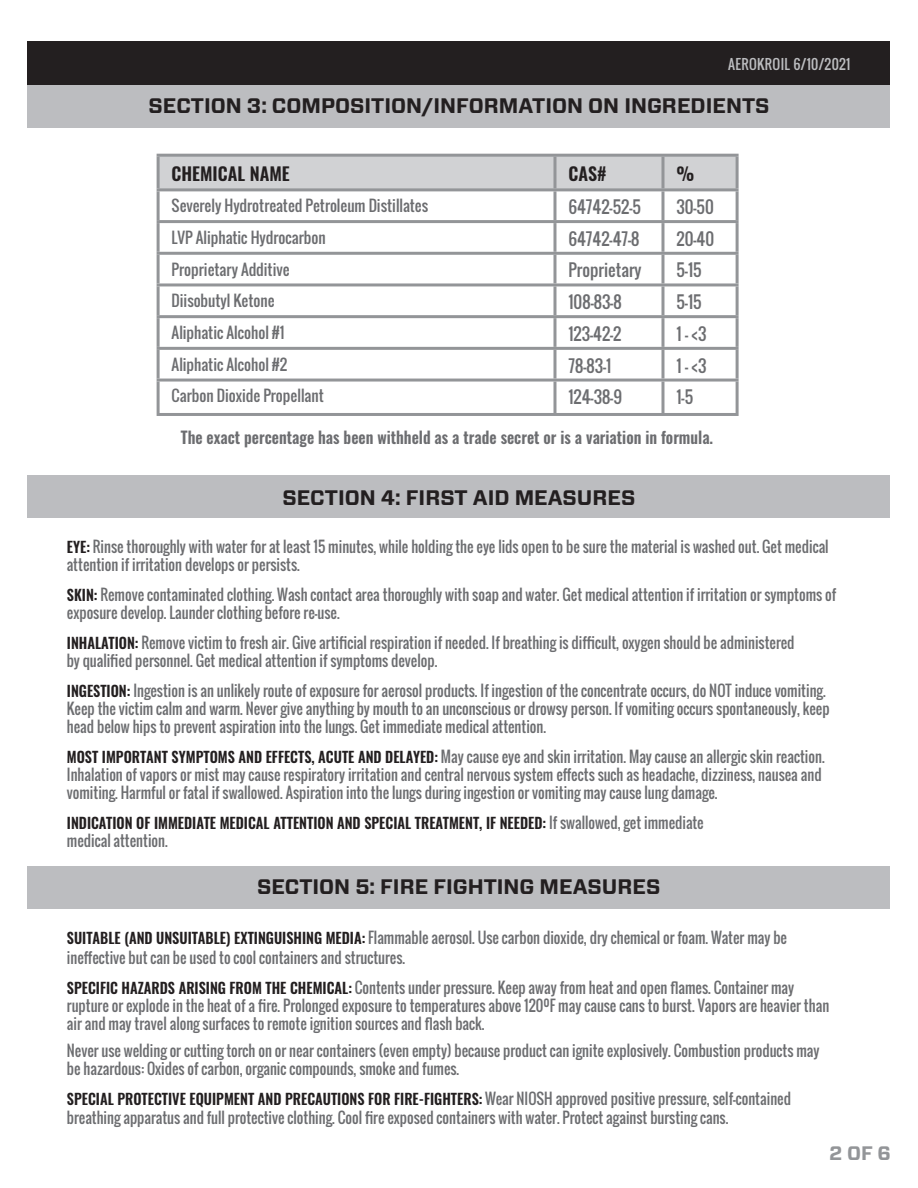
<style>
.page{position:relative;width:918px;height:1188px;background:#fff}
.page>*{position:absolute;margin:0;border:0;box-sizing:border-box;transform-origin:0 0}
.t1{font:700 21px "Vitesse Sans";color:#231f20}
.t2{font:700 19.5px "Vitesse Sans";color:#939598}
.Default{font:600 18px "Oswald";color:#231f20}
.Default-2{font:16.5px "Oswald";color:#6c6d70}
.t3{font:600 16.5px "Oswald";color:#6c6d70;scale:.95 1}
.Default-3{font:15px/18px "Oswald";color:#6c6d70;scale:.95 1}
.Default-4{font:15px "Oswald";color:#6c6d70}
.t4{font:600 15px/18px "Oswald";color:#231f20;scale:.95 1}
.t5{font:13.5px "Oswald";letter-spacing:.025em;color:#bcbdc0}
.s1{font-weight:600;color:#231f20}
.s2{font-weight:400;color:#6c6d70}
</style>
<div class="page">
<div style="left:28px;top:41px;width:862px;height:44px;background:#231f20"></div>
<div style="left:28px;top:85px;width:862px;height:42px;background:#bcbdc0"></div>
<div style="left:28px;top:476px;width:862px;height:42px;background:#bcbdc0"></div>
<div style="left:160px;top:157px;width:576px;height:31px;background:#d1d2d4"></div>
<hr style="left:157px;top:191px;width:3px;height:29px;background:#939598">
<hr style="left:553px;top:191px;width:3px;height:29px;background:#939598">
<hr style="left:661px;top:191px;width:3px;height:29px;background:#939598">
<hr style="left:736px;top:191px;width:3px;height:29px;background:#939598">
<hr style="left:157px;top:220px;width:398px;height:3px;background:#939598">
<hr style="left:157px;top:223px;width:3px;height:29px;background:#939598">
<hr style="left:555px;top:220px;width:108px;height:3px;background:#939598">
<hr style="left:553px;top:223px;width:3px;height:29px;background:#939598">
<hr style="left:663px;top:220px;width:76px;height:3px;background:#939598">
<hr style="left:661px;top:223px;width:3px;height:29px;background:#939598">
<hr style="left:736px;top:223px;width:3px;height:29px;background:#939598">
<hr style="left:157px;top:252px;width:398px;height:3px;background:#939598">
<hr style="left:157px;top:255px;width:3px;height:28px;background:#939598">
<hr style="left:555px;top:252px;width:108px;height:3px;background:#939598">
<hr style="left:553px;top:255px;width:3px;height:28px;background:#939598">
<hr style="left:663px;top:252px;width:76px;height:3px;background:#939598">
<hr style="left:661px;top:255px;width:3px;height:28px;background:#939598">
<hr style="left:736px;top:255px;width:3px;height:28px;background:#939598">
<hr style="left:157px;top:283px;width:398px;height:3px;background:#939598">
<hr style="left:157px;top:286px;width:3px;height:29px;background:#939598">
<hr style="left:555px;top:283px;width:108px;height:3px;background:#939598">
<hr style="left:553px;top:286px;width:3px;height:29px;background:#939598">
<hr style="left:663px;top:283px;width:76px;height:3px;background:#939598">
<hr style="left:661px;top:286px;width:3px;height:29px;background:#939598">
<hr style="left:736px;top:286px;width:3px;height:29px;background:#939598">
<hr style="left:157px;top:315px;width:398px;height:3px;background:#939598">
<hr style="left:157px;top:318px;width:3px;height:29px;background:#939598">
<hr style="left:555px;top:315px;width:108px;height:3px;background:#939598">
<hr style="left:553px;top:318px;width:3px;height:29px;background:#939598">
<hr style="left:663px;top:315px;width:76px;height:3px;background:#939598">
<hr style="left:661px;top:318px;width:3px;height:29px;background:#939598">
<hr style="left:736px;top:318px;width:3px;height:29px;background:#939598">
<hr style="left:157px;top:347px;width:398px;height:3px;background:#939598">
<hr style="left:157px;top:350px;width:3px;height:29px;background:#939598">
<hr style="left:555px;top:347px;width:108px;height:3px;background:#939598">
<hr style="left:553px;top:350px;width:3px;height:29px;background:#939598">
<hr style="left:663px;top:347px;width:76px;height:3px;background:#939598">
<hr style="left:661px;top:350px;width:3px;height:29px;background:#939598">
<hr style="left:736px;top:350px;width:3px;height:29px;background:#939598">
<hr style="left:157px;top:379px;width:398px;height:3px;background:#939598">
<hr style="left:157px;top:382px;width:3px;height:31px;background:#939598">
<hr style="left:555px;top:379px;width:108px;height:3px;background:#939598">
<hr style="left:553px;top:382px;width:3px;height:31px;background:#939598">
<hr style="left:663px;top:379px;width:76px;height:3px;background:#939598">
<hr style="left:661px;top:382px;width:3px;height:31px;background:#939598">
<hr style="left:736px;top:382px;width:3px;height:31px;background:#939598">
<hr style="left:157px;top:413px;width:398px;height:3px;background:#939598">
<hr style="left:555px;top:413px;width:108px;height:3px;background:#939598">
<hr style="left:663px;top:413px;width:76px;height:3px;background:#939598">
<hr style="left:157px;top:154px;width:398px;height:3px;background:#939598">
<hr style="left:157px;top:157px;width:3px;height:31px;background:#939598">
<hr style="left:555px;top:154px;width:108px;height:3px;background:#939598">
<hr style="left:553px;top:157px;width:3px;height:31px;background:#939598">
<hr style="left:663px;top:154px;width:76px;height:3px;background:#939598">
<hr style="left:661px;top:157px;width:3px;height:31px;background:#939598">
<hr style="left:736px;top:157px;width:3px;height:31px;background:#939598">
<hr style="left:157px;top:188px;width:398px;height:3px;background:#939598">
<hr style="left:555px;top:188px;width:108px;height:3px;background:#939598">
<hr style="left:663px;top:188px;width:76px;height:3px;background:#939598">
<div style="left:28px;top:866px;width:862px;height:42px;background:#bcbdc0"></div>
<p class="t5" style="left:728px;top:54px;width:124px">AEROKROIL 6/10/2021</p>
<p class="t1" style="left:149px;top:92px;width:622px">SECTION 3: COMPOSITION/INFORMATION ON INGREDIENTS</p>
<p class="Default" style="left:172px;top:161px;width:120px">CHEMICAL NAME</p>
<p class="Default" style="left:568px;top:161px;width:40px">CAS#</p>
<p class="Default" style="left:676px;top:161px;width:19px">%</p>
<p class="Default-4" style="left:172px;top:195px;width:258px">Severely Hydrotreated Petroleum Distillates</p>
<p class="Default-2" style="left:568px;top:195px;width:74px">64742-52-5</p>
<p class="Default-2" style="left:676px;top:195px;width:39px">30-50</p>
<p class="Default-4" style="left:172px;top:226px;width:156px">LVP Aliphatic Hydrocarbon</p>
<p class="Default-2" style="left:568px;top:226px;width:72px">64742-47-8</p>
<p class="Default-2" style="left:676px;top:226px;width:39px">20-40</p>
<p class="Default-4" style="left:172px;top:258px;width:120px">Proprietary Additive</p>
<p class="Default-2" style="left:568px;top:258px;width:75px">Proprietary</p>
<p class="Default-2" style="left:676px;top:258px;width:27px">5-15</p>
<p class="Default-4" style="left:172px;top:290px;width:105px">Diisobutyl Ketone</p>
<p class="Default-2" style="left:568px;top:290px;width:55px">108-83-8</p>
<p class="Default-2" style="left:676px;top:290px;width:27px">5-15</p>
<p class="Default-4" style="left:172px;top:321px;width:115px">Aliphatic Alcohol #1</p>
<p class="Default-2" style="left:568px;top:321px;width:55px">123-42-2</p>
<p class="Default-2" style="left:676px;top:321px;width:31px">1 – &lt;3</p>
<p class="Default-4" style="left:172px;top:353px;width:117px">Aliphatic Alcohol #2</p>
<p class="Default-2" style="left:568px;top:353px;width:44px">78-83-1</p>
<p class="Default-2" style="left:676px;top:353px;width:31px">1 – &lt;3</p>
<p class="Default-4" style="left:172px;top:385px;width:154px">Carbon Dioxide Propellant</p>
<p class="Default-2" style="left:568px;top:385px;width:55px">124-38-9</p>
<p class="Default-2" style="left:676px;top:385px;width:18px">1-5</p>
<p class="t3" style="left:181px;top:426px;width:562px">The exact percentage has been withheld as a trade secret or is a variation in formula.</p>
<p class="t1" style="left:283px;top:484px;width:354px">SECTION 4: FIRST AID MEASURES</p>
<p class="Default-3" style="left:67px;top:537px;width:803px"><span class="s1">EYE:</span> Rinse thoroughly with water for at least 15 minutes, while holding the eye lids open to be sure the material is washed out. Get medical attention if irritation develops or persists.</p>
<p class="Default-3" style="left:67px;top:585px;width:811px"><span class="s1">SKIN:</span> Remove contaminated clothing. Wash contact area thoroughly with soap and water. Get medical attention if irritation or symptoms of exposure develop. Launder clothing before re-use.</p>
<p class="Default-3" style="left:67px;top:633px;width:767px"><span class="s1">INHALATION:</span> Remove victim to fresh air. Give artificial respiration if needed. If breathing is difficult, oxygen should be administered by qualified personnel. Get medical attention if symptoms develop.</p>
<p class="Default-3" style="left:67px;top:681px;width:804px"><span class="s1">INGESTION:</span> Ingestion is an unlikely route of exposure for aerosol products. If ingestion of the concentrate occurs, do NOT induce vomiting.<br>Keep the victim calm and warm. Never give anything by mouth to an unconscious or drowsy person. If vomiting occurs spontaneously, keep head below hips to prevent aspiration into the lungs. Get immediate medical attention.</p>
<p class="Default-3" style="left:67px;top:747px;width:799px"><span class="s1">MOST IMPORTANT SYMPTOMS AND EFFECTS, ACUTE AND DELAYED:</span> May cause eye and skin irritation. May cause an allergic skin reaction.<br>Inhalation of vapors or mist may cause respiratory irritation and central nervous system effects such as headache, dizziness, nausea and vomiting. Harmful or fatal if swallowed. Aspiration into the lungs during ingestion or vomiting may cause lung damage.</p>
<p class="t4" style="left:67px;top:814px;width:672px">INDICATION OF IMMEDIATE MEDICAL ATTENTION AND SPECIAL TREATMENT, IF NEEDED: <span class="s2">If swallowed, get immediate medical attention.</span></p>
<p class="t1" style="left:257px;top:873px;width:405px">SECTION 5: FIRE FIGHTING MEASURES</p>
<p class="Default-3" style="left:67px;top:928px;width:760px;line-height:19.5px"><span class="s1">SUITABLE (AND UNSUITABLE) EXTINGUISHING MEDIA:</span> Flammable aerosol. Use carbon dioxide, dry chemical or foam. Water may be ineffective but can be used to cool containers and structures.</p>
<p class="Default-3" style="left:67px;top:978px;width:804px"><span class="s1">SPECIFIC HAZARDS ARISING FROM THE CHEMICAL:</span> Contents under pressure. Keep away from heat and open flames. Container may rupture or explode in the heat of a fire. Prolonged exposure to temperatures above 120ºF may cause cans to burst. Vapors are heavier than air and may travel along surfaces to remote ignition sources and flash back.</p>
<p class="Default-3" style="left:67px;top:1041px;width:794px">Never use welding or cutting torch on or near containers (even empty) because product can ignite explosively. Combustion products may be hazardous: Oxides of carbon, organic compounds, smoke and fumes.</p>
<p class="Default-3" style="left:67px;top:1089px;width:764px;line-height:19.5px"><span class="s1">SPECIAL PROTECTIVE EQUIPMENT AND PRECAUTIONS FOR FIRE-FIGHTERS:</span> Wear NIOSH approved positive pressure, self-contained breathing apparatus and full protective clothing. Cool fire exposed containers with water. Protect against bursting cans.</p>
<p class="t2" style="left:829px;top:1140px;width:63px">2 OF 6</p>
</div>
